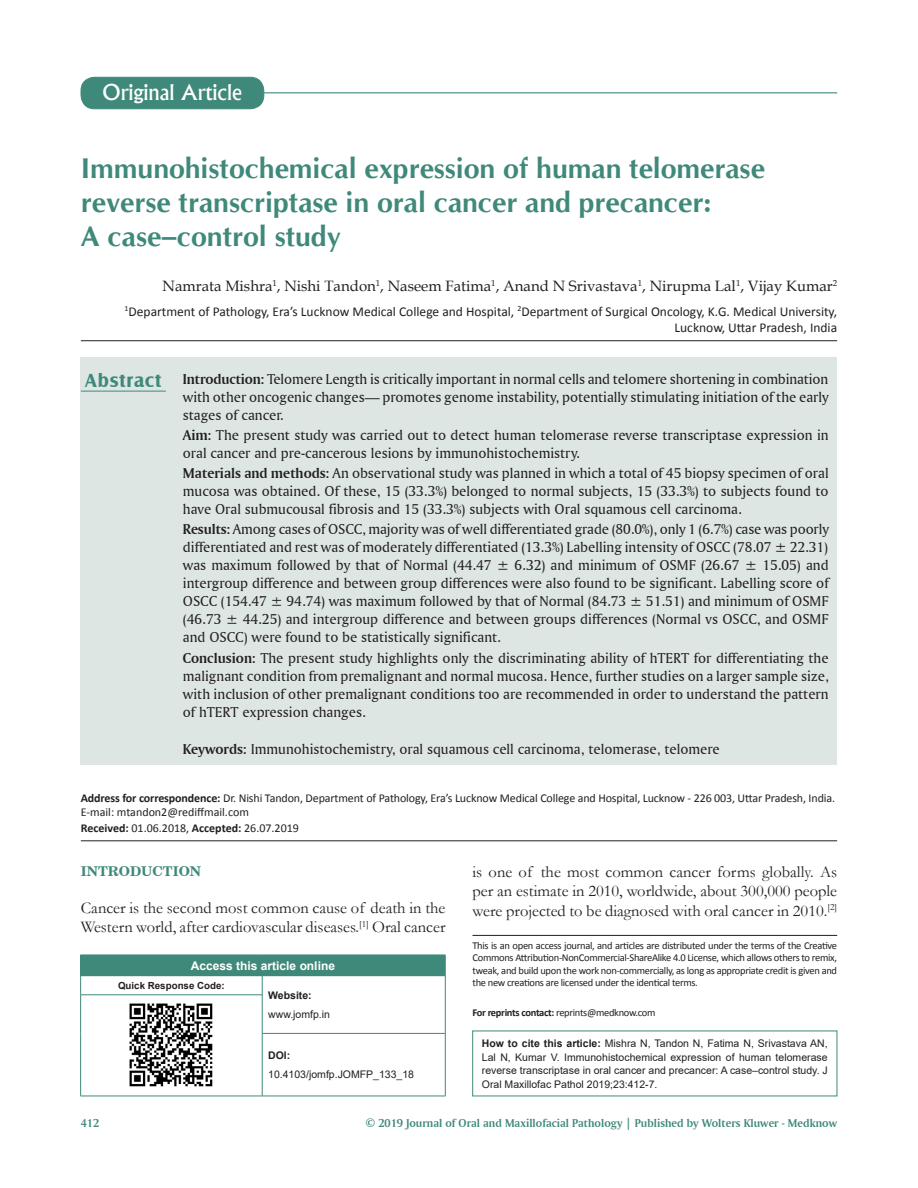
<style>
.page{position:relative;width:918px;height:1188px;background:#fff}
.page>*{position:absolute;margin:0;border:0;box-sizing:border-box;transform-origin:0 0}
.AT{font:700 28.5px/34.2px "CG Omega";color:#3f897a}
.AH{font:500 21px "Albertus";color:#fff}
.ABSH{font:700 19.5px "Castle T";letter-spacing:.04em;color:#3f897a}
.TX{font:16.5px/19.5px "Garamond";color:#231f20}
.ABS{font:15px/18px "Amerigo BT Roman A";color:#231f20;text-align:justify}
.AU{font:15px "Book Antiqua";color:#231f20}
.KWD{font:15px "Amerigo BT Roman A";color:#231f20}
.AFF{font:13.5px/16.2px "Calibri";color:#231f20;text-align:right}
.t1{font:700 13.5px "Century Schoolbook BT";color:#3f897a}
.ADD{font:12px/14.4px "Calibri";letter-spacing:-.01em;color:#231f20}
.t2{font:12px "Amerigo BT Bold A";color:#3f897a}
.HIS{font:12px "Calibri";color:#231f20}
.AAO{font:700 12px "Arial";color:#fff}
.TX-2{font:10.5px/12.6px "Calibri";letter-spacing:-.03em;color:#231f20;text-align:justify}
.SRC{font:10.5px/13.5px "Arial";color:#231f20;text-align:justify}
.WEB{font:10.5px "Arial";color:#231f20}
.WEB-2{font:700 10.5px "Arial";color:#231f20}
.QRC{font:700 9.75px "Arial";color:#231f20}
.s1{font-family:"Amerigo BT Bold A"}
.s2{font-weight:700}
</style>
<div class="page">
<div style="left:81px;top:77px;width:183px;height:32px;background:#3f897a;border-radius:14px"></div>
<div style="left:81px;top:77px;width:183px;height:32px;border:1px solid #3f897a;border-radius:14px"></div>
<hr style="left:261px;top:92px;width:576px;height:1px;background:#3f897a">
<hr style="left:81px;top:340px;width:756px;height:1px;background:#231f20">
<div style="left:81px;top:357px;width:756px;height:408px;background:#dde6e3"></div>
<hr style="left:81px;top:391px;width:85px;height:1px;background:#3f897a">
<hr style="left:81px;top:840px;width:756px;height:1px;background:#231f20">
<div style="left:81px;top:955px;width:364px;height:21px;background:#3f897a"></div>
<svg style="left:80px;top:955px;width:1px;height:40px"></svg>
<hr style="left:80px;top:995px;width:182px;height:1px;background:#3f897a">
<hr style="left:80px;top:995px;width:1px;height:38px;background:#3f897a">
<hr style="left:80px;top:1033px;width:1px;height:63px;background:#3f897a">
<hr style="left:80px;top:1096px;width:182px;height:1px;background:#3f897a">
<svg style="left:262px;top:976px;width:1px;height:19px"></svg>
<svg style="left:445px;top:955px;width:1px;height:40px"></svg>
<hr style="left:262px;top:995px;width:1px;height:38px;background:#3f897a">
<hr style="left:445px;top:995px;width:1px;height:38px;background:#3f897a">
<hr style="left:262px;top:1033px;width:183px;height:1px;background:#3f897a">
<hr style="left:262px;top:1034px;width:1px;height:62px;background:#3f897a">
<hr style="left:445px;top:1034px;width:1px;height:62px;background:#3f897a">
<hr style="left:262px;top:1096px;width:183px;height:1px;background:#3f897a">
<img style="left:129px;top:1003px;width:84px;height:84px">
<hr style="left:472px;top:935px;width:365px;height:1px;background:#231f20">
<p class="AH" style="left:103px;top:80px;width:141px">Original Article</p>
<p class="AT" style="left:81px;top:151px;width:686px">Immunohistochemical expression of human telomerase reverse transcriptase in oral cancer and precancer:<br>A case–control study</p>
<p class="AU" style="left:163px;top:275px;width:676px">Namrata Mishra<sup>1</sup>, Nishi Tandon<sup>1</sup>, Naseem Fatima<sup>1</sup>, Anand N Srivastava<sup>1</sup>, Nirupma Lal<sup>1</sup>, Vijay Kumar<sup>2</sup></p>
<p class="AFF" style="left:125px;top:303px;width:714px"><sup>1</sup>Department of Pathology, Era’s Lucknow Medical College and Hospital, <sup>2</sup>Department of Surgical Oncology, K.G. Medical University,<br>Lucknow, Uttar Pradesh, India</p>
<p class="ABSH" style="left:85px;top:370px;width:78px">Abstract</p>
<p class="ABS" style="left:183px;top:370px;width:647px"><span class="s1">Introduction:</span> Telomere Length is critically important in normal cells and telomere shortening in combination with other oncogenic changes— promotes genome instability, potentially stimulating initiation of the early stages of cancer.</p>
<p class="ABS" style="left:183px;top:426px;width:647px"><span class="s1">Aim:</span> The present study was carried out to detect human telomerase reverse transcriptase expression in oral cancer and pre-cancerous lesions by immunohistochemistry.</p>
<p class="ABS" style="left:183px;top:464px;width:647px"><span class="s1">Materials and methods:</span> An observational study was planned in which a total of 45 biopsy specimen of oral mucosa was obtained. Of these, 15 (33.3%) belonged to normal subjects, 15 (33.3%) to subjects found to have Oral submucousal fibrosis and 15 (33.3%) subjects with Oral squamous cell carcinoma.</p>
<p class="ABS" style="left:183px;top:520px;width:648px"><span class="s1">Results:</span> Among cases of OSCC, majority was of well differentiated grade (80.0%), only 1 (6.7%) case was poorly differentiated and rest was of moderately differentiated (13.3%) Labelling intensity of OSCC (78.07 ± 22.31) was maximum followed by that of Normal (44.47 ± 6.32) and minimum of OSMF (26.67 ± 15.05) and intergroup difference and between group differences were also found to be significant. Labelling score of OSCC (154.47 ± 94.74) was maximum followed by that of Normal (84.73 ± 51.51) and minimum of OSMF (46.73 ± 44.25) and intergroup difference and between groups differences (Normal vs OSCC, and OSMF and OSCC) were found to be statistically significant.</p>
<p class="ABS" style="left:183px;top:648px;width:648px"><span class="s1">Conclusion:</span> The present study highlights only the discriminating ability of hTERT for differentiating the malignant condition from premalignant and normal mucosa. Hence, further studies on a larger sample size, with inclusion of other premalignant conditions too are recommended in order to understand the pattern of hTERT expression changes.</p>
<p class="KWD" style="left:183px;top:740px;width:538px"><span class="s1">Keywords:</span> Immunohistochemistry, oral squamous cell carcinoma, telomerase, telomere</p>
<p class="ADD" style="left:81px;top:790px;width:756px"><span class="s2">Address for correspondence:</span> Dr. Nishi Tandon, Department of Pathology, Era’s Lucknow Medical College and Hospital, Lucknow ‑ 226 003, Uttar Pradesh, India.<br>E‑mail: mtandon2@rediffmail.com</p>
<p class="HIS" style="left:81px;top:820px;width:220px"><span class="s2">Received:</span> 01.06.2018, <span class="s2">Accepted:</span> 26.07.2019</p>
<h1 class="t1" style="left:81px;top:863px;width:122px">INTRODUCTION</h1>
<p class="TX" style="left:81px;top:897px;width:366px">Cancer is the second most common cause of death in the<br>Western world, after cardiovascular diseases.<sup>[1]</sup> Oral cancer</p>
<p class="AAO" style="left:191px;top:957px;width:146px">Access this article online</p>
<p class="QRC" style="left:118px;top:978px;width:108px">Quick Response Code:</p>
<p class="WEB-2" style="left:268px;top:988px;width:45px">Website:</p>
<p class="WEB" style="left:268px;top:1007px;width:63px">www.jomfp.in</p>
<p class="WEB-2" style="left:268px;top:1048px;width:24px">DOI:</p>
<p class="WEB" style="left:268px;top:1067px;width:147px">10.4103/jomfp.JOMFP_133_18</p>
<p class="TX" style="left:472px;top:861px;width:366px;text-align:justify">is one of the most common cancer forms globally. As per an estimate in 2010, worldwide, about 300,000 people were projected to be diagnosed with oral cancer in 2010.<sup>[2]</sup></p>
<p class="TX-2" style="left:472px;top:938px;width:366px">This is an open access journal, and articles are distributed under the terms of the Creative Commons Attribution‑NonCommercial‑ShareAlike 4.0 License, which allows others to remix, tweak, and build upon the work non‑commercially, as long as appropriate credit is given and the new creations are licensed under the identical terms.</p>
<p class="TX-2" style="left:472px;top:1006px;width:185px"><span class="s2">For reprints contact:</span> reprints@medknow.com</p>
<p class="SRC" style="left:482px;top:1037px;width:347px"><span class="s2">How to cite this article:</span> Mishra N, Tandon N, Fatima N, Srivastava AN, Lal N, Kumar V. Immunohistochemical expression of human telomerase reverse transcriptase in oral cancer and precancer: A case–control study. J Oral Maxillofac Pathol 2019;23:412-7.</p>
<p class="t2" style="left:81px;top:1116px;width:20px">412</p>
<p class="t2" style="left:365px;top:1116px;width:473px">© 2019 Journal of Oral and Maxillofacial Pathology | Published by Wolters Kluwer - Medknow</p>
</div>
